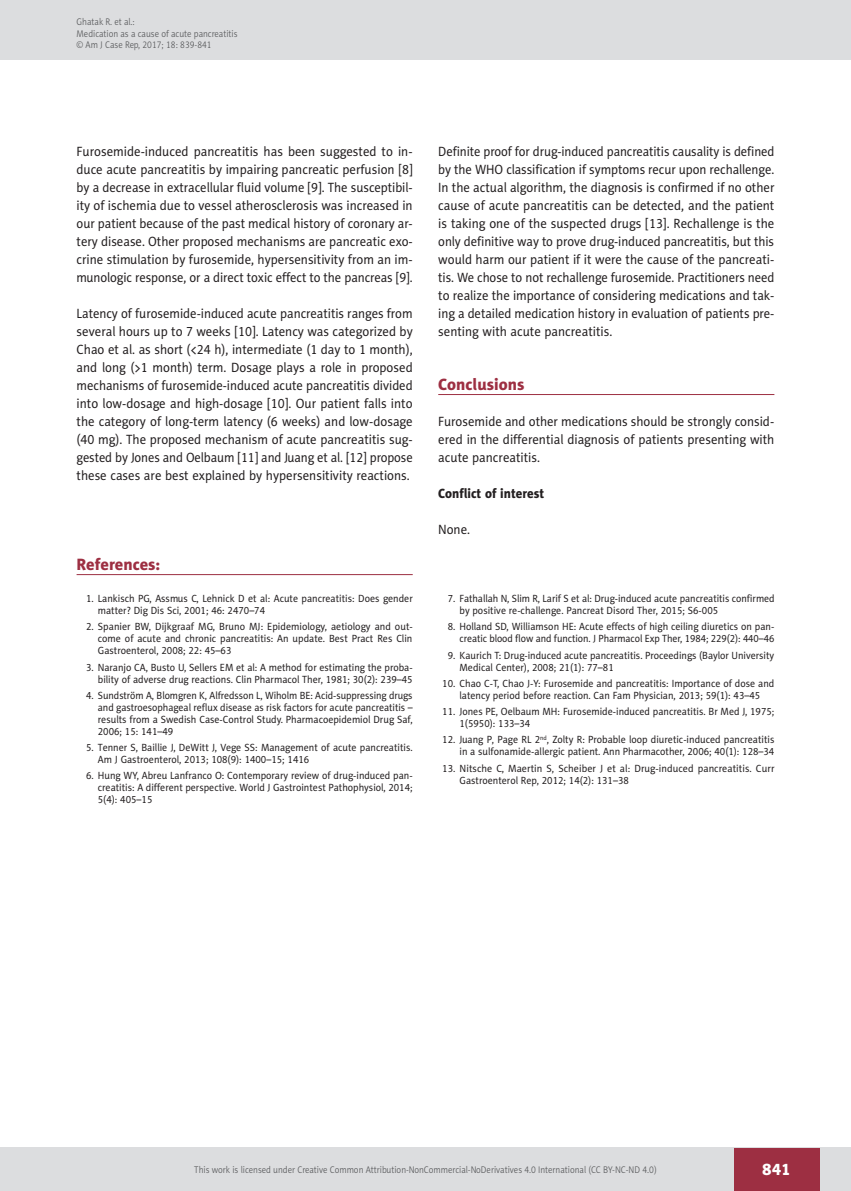
<style>
.page{position:relative;width:851px;height:1191px;background:#fff}
.page>*{position:absolute;margin:0;border:0;box-sizing:border-box;transform-origin:0 0}
.AJCR_Headline_1{font:16.5px "Naomi Sans EFN Heavy";color:#9d2f42}
.AJCR_Referencje_Tytu{font:16.5px "Naomi Sans EFN Heavy";color:#9d2f42}
.t1{font:16.5px "Naomi Sans EFN Heavy";color:#fff}
.AJCR_Body{font:13.5px/18px "Naomi Sans EFN";color:#231f20;text-align:justify;scale:.93 1}
.AJCR_Body-2{font:13.5px/18px "Naomi Sans EFN";color:#231f20;text-align:justify;scale:.95 1}
.AJCR_Body-3{font:13.5px/18px "Naomi Sans EFN";color:#231f20;text-align:justify;scale:.94 1}
.AJCR_Headline_2{font:13.5px "Naomi Sans EFN Heavy";color:#231f20;scale:.95 1}
.AJCR_Referencje_punk{font:10.5px/12px "Naomi Sans EFN";color:#231f20;scale:.95 1}
.AJCR_Referencje_punk-2{font:10.5px/12px "Naomi Sans EFN";color:#231f20;text-align:justify;scale:.94 1}
.AJCR_Referencje_punk-3{font:10.5px/12px "Naomi Sans EFN";color:#231f20;text-align:justify;scale:.96 1}
.AJCR_pagina_zywa{font:9.75px/11.2px "Naomi Sans EFN Light";color:#57585a;scale:.9 1}
.AJCR_pagina_sygnatur{font:9.75px "Naomi Sans EFN Light";color:#57585a;scale:.9 1}
</style>
<div class="page">
<hr style="left:438px;top:394px;width:336px;height:1px;background:#9d2f42">
<hr style="left:77px;top:574px;width:335px;height:1px;background:#9d2f42">
<div style="left:0;top:1148px;width:850px;height:43px;background:#dcdddf"></div>
<div style="left:733px;top:1147px;width:86px;height:43px;background:#9d2f42"></div>
<div style="left:0;top:0;width:850px;height:60px;background:#dcdddf"></div>
<p class="AJCR_pagina_zywa" style="left:77px;top:16px;width:180px">Ghatak R. et al.:<br>Medication as a cause of acute pancreatitis</p>
<p class="AJCR_pagina_sygnatur" style="left:77px;top:39px;width:152px">© Am J Case Rep, 2017; 18: 839-841</p>
<p class="AJCR_Body-2" style="left:77px;top:142px;width:355px">Furosemide-induced pancreatitis has been suggested to in&shy;duce acute pancreatitis by impairing pancreatic perfusion [8] by a decrease in extracellular fluid volume [9]. The susceptibil&shy;ity of ischemia due to vessel atherosclerosis was increased in our patient because of the past medical history of coronary ar&shy;tery disease. Other proposed mechanisms are pancreatic exo&shy;crine stimulation by furosemide, hypersensitivity from an im&shy;munologic response, or a direct toxic effect to the pancreas [9].</p>
<p class="AJCR_Body-3" style="left:77px;top:304px;width:359px">Latency of furosemide-induced acute pancreatitis ranges from several hours up to 7 weeks [10]. Latency was categorized by Chao et al. as short (&lt;24 h), intermediate (1 day to 1 month), and long (&gt;1 month) term. Dosage plays a role in proposed mechanisms of furosemide-induced acute pancreatitis divided into low-dosage and high-dosage [10]. Our patient falls into the category of long-term latency (6 weeks) and low-dosage (40 mg). The proposed mechanism of acute pancreatitis sug&shy;gested by Jones and Oelbaum [11] and Juang et al. [12] propose these cases are best explained by hypersensitivity reactions.</p>
<p class="AJCR_Referencje_Tytu" style="left:77px;top:554px;width:85px">References:</p>
<p class="AJCR_Referencje_punk" style="left:98px;top:592px;width:333px;text-indent:-12px">1. Lankisch PG, Assmus C, Lehnick D et al: Acute pancreatitis: Does gender matter? Dig Dis Sci, 2001; 46: 2470–74</p>
<p class="AJCR_Referencje_punk-3" style="left:98px;top:621px;width:329px;text-indent:-12px">2. Spanier BW, Dijkgraaf MG, Bruno MJ: Epidemiology, aetiology and out&shy;come of acute and chronic pancreatitis: An update. Best Pract Res Clin Gastroenterol, 2008; 22: 45–63</p>
<p class="AJCR_Referencje_punk" style="left:86px;top:661px;width:345px;text-align:right">3. Naranjo CA, Busto U, Sellers EM et al: A method for estimating the proba&shy;bility of adverse drug reactions. Clin Pharmacol Ther, 1981; 30(2): 239–45</p>
<p class="AJCR_Referencje_punk-2" style="left:98px;top:689px;width:336px;text-indent:-12px">4. Sundström A, Blomgren K, Alfredsson L, Wiholm BE: Acid-suppressing drugs and gastroesophageal reflux disease as risk factors for acute pancreatitis – results from a Swedish Case-Control Study. Pharmacoepidemiol Drug Saf, 2006; 15: 141–49</p>
<p class="AJCR_Referencje_punk" style="left:98px;top:741px;width:333px;text-indent:-12px">5. Tenner S, Baillie J, DeWitt J, Vege SS: Management of acute pancreatitis.<br>Am J Gastroenterol, 2013; 108(9): 1400–15; 1416</p>
<p class="AJCR_Referencje_punk" style="left:98px;top:770px;width:333px;text-align:justify;text-indent:-12px">6. Hung WY, Abreu Lanfranco O: Contemporary review of drug-induced pan&shy;creatitis: A different perspective. World J Gastrointest Pathophysiol, 2014; 5(4): 405–15</p>
<p class="AJCR_Body" style="left:438px;top:142px;width:363px">Definite proof for drug-induced pancreatitis causality is defined by the WHO classification if symptoms recur upon rechallenge.<br>In the actual algorithm, the diagnosis is confirmed if no other cause of acute pancreatitis can be detected, and the patient is taking one of the suspected drugs [13]. Rechallenge is the only definitive way to prove drug-induced pancreatitis, but this would harm our patient if it were the cause of the pancreati&shy;tis. We chose to not rechallenge furosemide. Practitioners need to realize the importance of considering medications and tak&shy;ing a detailed medication history in evaluation of patients pre&shy;senting with acute pancreatitis.</p>
<p class="AJCR_Headline_1" style="left:438px;top:374px;width:88px">Conclusions</p>
<p class="AJCR_Body-2" style="left:438px;top:412px;width:355px">Furosemide and other medications should be strongly consid&shy;ered in the differential diagnosis of patients presenting with acute pancreatitis.</p>
<p class="AJCR_Headline_2" style="left:438px;top:485px;width:113px">Conflict of interest</p>
<p class="AJCR_Body-2" style="left:438px;top:520px;width:35px">None.</p>
<p class="AJCR_Referencje_punk-2" style="left:459px;top:592px;width:336px;text-indent:-12px">7. Fathallah N, Slim R, Larif S et al: Drug-induced acute pancreatitis confirmed by positive re-challenge. Pancreat Disord Ther, 2015; S6-005</p>
<p class="AJCR_Referencje_punk" style="left:447px;top:621px;width:345px;text-align:right">8. Holland SD, Williamson HE: Acute effects of high ceiling diuretics on pan&shy;creatic blood flow and function. J Pharmacol Exp Ther, 1984; 229(2): 440–46</p>
<p class="AJCR_Referencje_punk" style="left:459px;top:649px;width:333px;text-indent:-12px">9. Kaurich T: Drug-induced acute pancreatitis. Proceedings (Baylor University<br>Medical Center), 2008; 21(1): 77–81</p>
<p class="AJCR_Referencje_punk" style="left:442px;top:677px;width:351px;text-align:center">10. Chao C-T, Chao J-Y: Furosemide and pancreatitis: Importance of dose and latency period before reaction. Can Fam Physician, 2013; 59(1): 43–45</p>
<p class="AJCR_Referencje_punk" style="left:459px;top:705px;width:333px;text-indent:-17px">11. Jones PE, Oelbaum MH: Furosemide-induced pancreatitis. Br Med J, 1975;<br>1(5950): 133–34</p>
<p class="AJCR_Referencje_punk" style="left:442px;top:734px;width:351px;text-align:right">12. Juang P, Page RL 2<sup>nd</sup>, Zolty R: Probable loop diuretic-induced pancreatitis in a sulfonamide-allergic patient. Ann Pharmacother, 2006; 40(1): 128–34</p>
<p class="AJCR_Referencje_punk-3" style="left:459px;top:762px;width:329px;text-indent:-17px">13. Nitsche C, Maertin S, Scheiber J et al: Drug-induced pancreatitis. Curr<br>Gastroenterol Rep, 2012; 14(2): 131–38</p>
<p class="AJCR_pagina_zywa" style="left:194px;top:1164px;width:515px">This work is licensed under Creative Common Attribution-NonCommercial-NoDerivatives 4.0 International (CC BY-NC-ND 4.0)</p>
<p class="t1" style="left:762px;top:1159px;width:30px">841</p>
</div>
